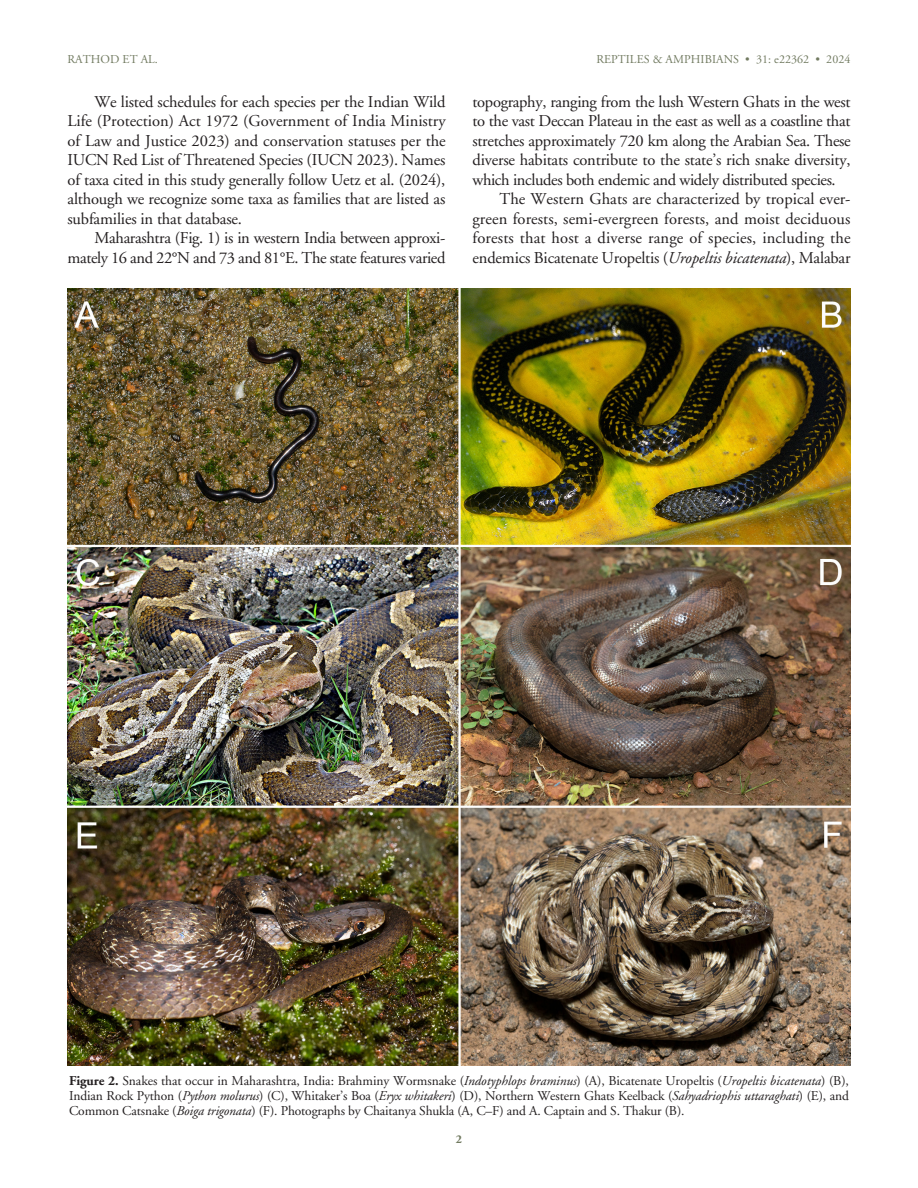
<style>
.page{position:relative;width:918px;height:1188px;background:#fff}
.page>*{position:absolute;margin:0;border:0;box-sizing:border-box;transform-origin:0 0}
.TEXT{font:16.5px/19.5px "Adobe Garamond";letter-spacing:-.02em;color:#231f20;text-align:justify}
.Figure_Caption{font:13.5px/15px "Adobe Garamond";letter-spacing:-.01em;color:#231f20;text-align:justify}
.t1{font:12px "Adobe Garamond";letter-spacing:.005em;color:#717a60}
.t2{font:700 12px "Adobe Garamond";color:#717a60}
.s1{font-style:italic}
.s2{font-weight:700}
</style>
<div class="page">
<img style="left:68px;top:288px;width:782px;height:778px">
<p class="t1" style="left:68px;top:53px;width:92px">RATHOD ET AL.</p>
<p class="t1" style="left:596px;top:53px;width:256px">REPTILES &amp; AMPHIBIANS • 31: e22362 • 2024</p>
<p class="TEXT" style="left:68px;top:92px;width:380px;text-indent:27px">We listed schedules for each species per the Indian Wild Life (Protection) Act 1972 (Government of India Ministry of Law and Justice 2023) and conservation statuses per the IUCN Red List of Threatened Species (IUCN 2023). Names of taxa cited in this study generally follow Uetz et al. (2024), although we recognize some taxa as families that are listed as subfamilies in that database.</p>
<p class="TEXT" style="left:68px;top:229px;width:380px;text-align:right">Maharashtra (Fig. 1) is in western India between approxi&shy;mately 16 and 22°N and 73 and 81°E. The state features varied</p>
<p class="TEXT" style="left:472px;top:92px;width:380px">topography, ranging from the lush Western Ghats in the west to the vast Deccan Plateau in the east as well as a coastline that stretches approximately 720 km along the Arabian Sea. These diverse habitats contribute to the state’s rich snake diversity, which includes both endemic and widely distributed species.</p>
<p class="TEXT" style="left:472px;top:190px;width:380px;text-indent:27px">The Western Ghats are characterized by tropical ever&shy;green forests, semi-evergreen forests, and moist deciduous forests that host a diverse range of species, including the endemics Bicatenate Uropeltis (<span class="s1">Uropeltis bicatenata</span>), Malabar</p>
<p class="Figure_Caption" style="left:69px;top:1074px;width:782px"><span class="s2">Figure 2.</span> Snakes that occur in Maharashtra, India: Brahminy Wormsnake (<span class="s1">Indotyphlops braminus</span>) (A), Bicatenate Uropeltis (<span class="s1">Uropeltis bicatenata</span>) (B), Indian Rock Python (<span class="s1">Python molurus</span>) (C), Whitaker’s Boa (<span class="s1">Eryx whitakeri</span>) (D), Northern Western Ghats Keelback (<span class="s1">Sahyadriophis uttaraghati</span>) (E), and Common Catsnake (<span class="s1">Boiga trigonata</span>) (F). Photographs by Chaitanya Shukla (A, C–F) and A. Captain and S. Thakur (B).</p>
<p class="t2" style="left:456px;top:1132px;width:8px">2</p>
</div>
